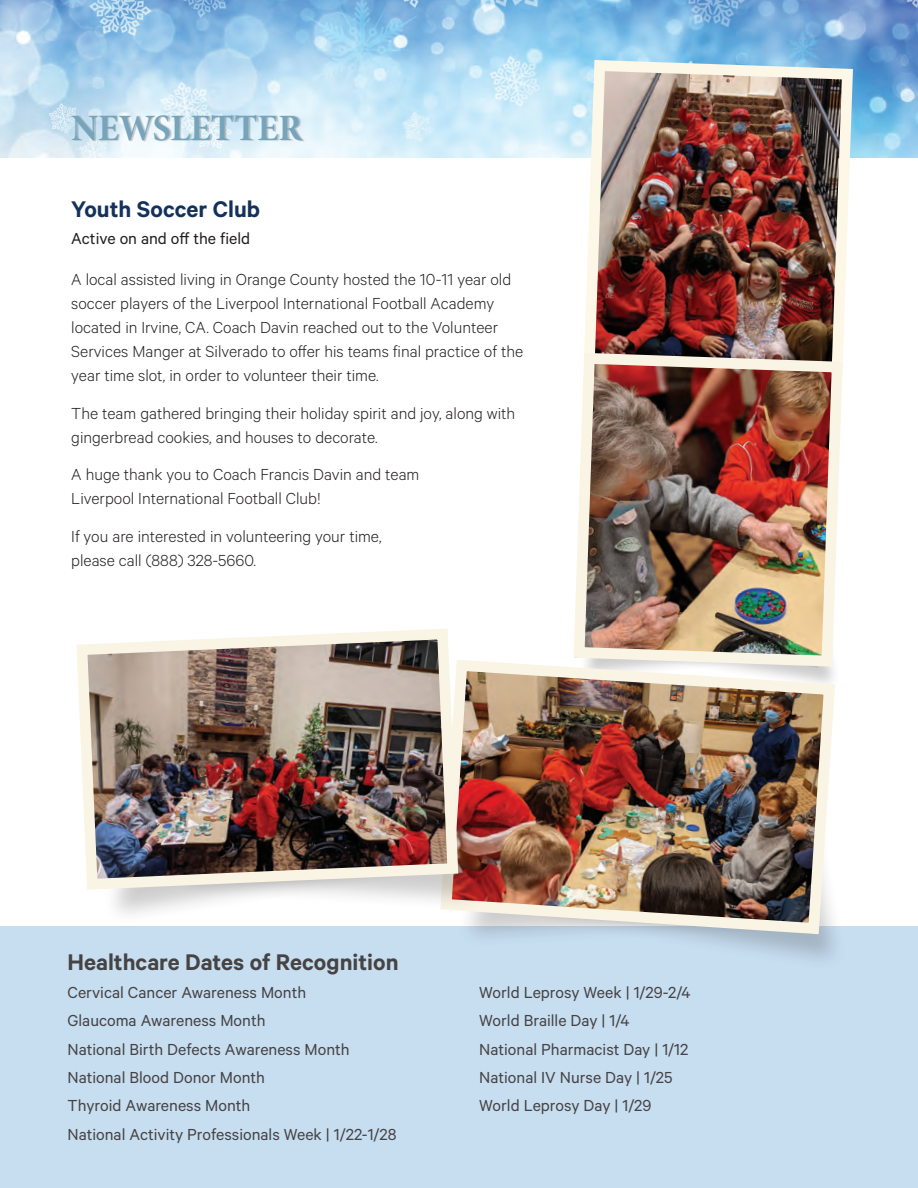
<style>
.page{position:relative;width:918px;height:1188px;background:#fff}
.page>*{position:absolute;margin:0;border:0;box-sizing:border-box;transform-origin:0 0}
.t1{font:37.05px "Minion Pro Bold Subh";color:#76a4ba}
.t2{font:600 25.5px "Calibre";color:#231f20}
.t3{font:600 25.5px "Calibre";color:#13315a}
.t4{font:300 18px/24px "Calibre";color:#231f20}
.t5{font:18px/28.3px "Calibre";color:#231f20}
</style>
<div class="page">
<img style="left:0;top:0;width:918px;height:158px">
<div style="left:73px;top:115px;width:231px;height:27px;background:#231f20;opacity:.25"></div>
<div style="left:0;top:926px;width:918px;height:262px;background:#c7def1"></div>
<div style="left:530px;top:691px;width:318px;height:282px;background:#231f20;opacity:.75"></div>
<div style="left:455px;top:691px;width:342px;height:257px;background:#231f20;opacity:.75"></div>
<img style="left:455px;top:662px;width:386px;height:278px">
<img style="left:578px;top:54px;width:281px;height:293px">
<img style="left:568px;top:347px;width:275px;height:325px">
<div style="left:158px;top:660px;width:329px;height:252px;background:#231f20;opacity:.75"></div>
<div style="left:101px;top:651px;width:313px;height:275px;background:#231f20;opacity:.75"></div>
<img style="left:76px;top:628px;width:388px;height:267px">
<h1 class="t1" style="left:71px;top:103px;width:232px">NEWSLETTER</h1>
<h2 class="t3" style="left:71px;top:194px;width:190px">Youth Soccer Club</h2>
<p class="t5" style="left:71px;top:224px;width:180px">Active on and off the field</p>
<p class="t4" style="left:71px;top:267px;width:453px">A local assisted living in Orange County hosted the 10-11 year old soccer players of the Liverpool International Football Academy located in Irvine, CA. Coach Davin reached out to the Volunteer Services Manger at Silverado to offer his teams final practice of the year time slot, in order to volunteer their time.</p>
<p class="t4" style="left:71px;top:400px;width:446px">The team gathered bringing their holiday spirit and joy, along with gingerbread cookies, and houses to decorate.</p>
<p class="t4" style="left:71px;top:462px;width:350px">A huge thank you to Coach Francis Davin and team<br>Liverpool International Football Club!</p>
<p class="t4" style="left:71px;top:523px;width:312px">If you are interested in volunteering your time, please call (888) 328-5660.</p>
<h2 class="t2" style="left:68px;top:946px;width:333px">Healthcare Dates of Recognition</h2>
<p class="t5" style="left:68px;top:978px;width:330px">Cervical Cancer Awareness Month<br>Glaucoma Awareness Month<br>National Birth Defects Awareness Month National Blood Donor Month<br>Thyroid Awareness Month<br>National Activity Professionals Week | 1/22-1/28</p>
<p class="t5" style="left:479px;top:978px;width:213px">World Leprosy Week | 1/29-2/4<br>World Braille Day | 1/4<br>National Pharmacist Day | 1/12<br>National IV Nurse Day | 1/25<br>World Leprosy Day | 1/29</p>
</div>
